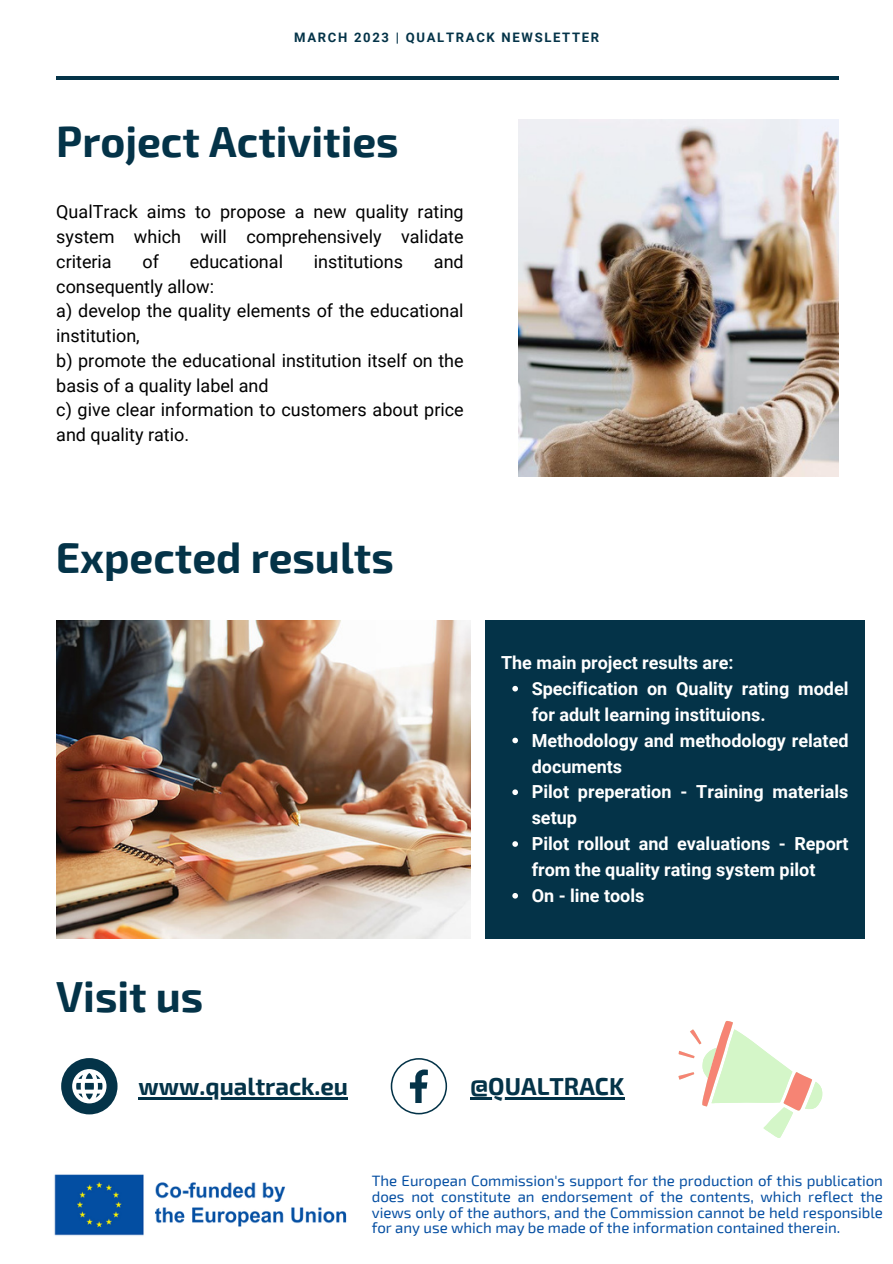
<style>
.page{position:relative;width:893px;height:1264px;background:#fff}
.page>*{position:absolute;margin:0;border:0;box-sizing:border-box;transform-origin:0 0}
.t1{font:700 42.45px "Exo 2";color:#043348}
.t2{font:700 24px "Exo 2";color:#043348}
.t3{font:18px/24.8px "Roboto";color:#000;text-align:justify}
.t4{font:700 18px/25.8px "Roboto";color:#fff}
.t5{font:15px/15.8px "Exo 2";color:#044ea2;text-align:justify}
.t6{font:700 13.05px "Roboto";letter-spacing:.13em;color:#043348}
</style>
<div class="page">
<img style="left:518px;top:120px;width:320px;height:356px">
<div style="left:485px;top:620px;width:379px;height:318px;background:#043348"></div>
<hr style="left:56px;top:76px;width:782px;height:4px;background:#043348">
<img style="left:56px;top:620px;width:414px;height:318px">
<svg style="left:61px;top:1058px;width:56px;height:56px"></svg>
<svg style="left:390px;top:1058px;width:57px;height:56px"></svg>
<img style="left:54px;top:1174px;width:293px;height:62px">
<svg style="left:678px;top:1021px;width:144px;height:116px"></svg>
<svg style="left:512px;top:686px;width:6px;height:5px"></svg>
<svg style="left:512px;top:737px;width:6px;height:6px"></svg>
<svg style="left:512px;top:789px;width:6px;height:6px"></svg>
<svg style="left:512px;top:841px;width:6px;height:5px"></svg>
<svg style="left:512px;top:893px;width:6px;height:5px"></svg>
<hr style="left:139px;top:1096px;width:209px;height:3px;background:#043348">
<hr style="left:470px;top:1096px;width:154px;height:3px;background:#043348">
<p class="t6" style="left:294px;top:30px;width:306px">MARCH 2023 | QUALTRACK NEWSLETTER</p>
<p class="t1" style="left:56px;top:114px;width:344px">Project Activities</p>
<p class="t3" style="left:56px;top:200px;width:409px">QualTrack aims to propose a new quality rating system which will comprehensively validate criteria</p>
<p class="t3" style="left:142px;top:249px;width:18px">of</p>
<p class="t3" style="left:190px;top:249px;width:95px">educational</p>
<p class="t3" style="left:314px;top:249px;width:91px">institutions</p>
<p class="t3" style="left:434px;top:249px;width:31px">and</p>
<p class="t3" style="left:56px;top:274px;width:409px;text-align:left">consequently allow:<br>a) develop the quality elements of the educational institution,<br>b) promote the educational institution itself on the basis of a quality label and<br>c) give clear information to customers about price and quality ratio.</p>
<p class="t1" style="left:56px;top:530px;width:339px">Expected results</p>
<h1 class="t1" style="left:56px;top:968px;width:148px">Visit us</h1>
<h5 class="t4" style="left:501px;top:650px;width:234px">The main project results are:</h5>
<p class="t4" style="left:531px;top:675px;width:318px">Specification on Quality rating model for adult learning instituions.</p>
<h1 class="t4" style="left:531px;top:727px;width:318px">Methodology and methodology related documents</h1>
<p class="t4" style="left:531px;top:779px;width:318px">Pilot preperation - Training materials setup</p>
<p class="t4" style="left:531px;top:831px;width:318px">Pilot rollout and evaluations - Report from the quality rating system pilot</p>
<h4 class="t4" style="left:531px;top:882px;width:114px">On - line tools</h4>
<p class="t2" style="left:139px;top:1070px;width:211px">www.qualtrack.eu</p>
<h3 class="t2" style="left:470px;top:1070px;width:155px">@QUALTRACK</h3>
<p class="t5" style="left:372px;top:1172px;width:512px">The European Commission's support for the production of this publication does not constitute an endorsement of the contents, which reflect the views only of the authors, and the Commission cannot be held responsible for any use which may be made of the information contained therein.</p>
</div>
